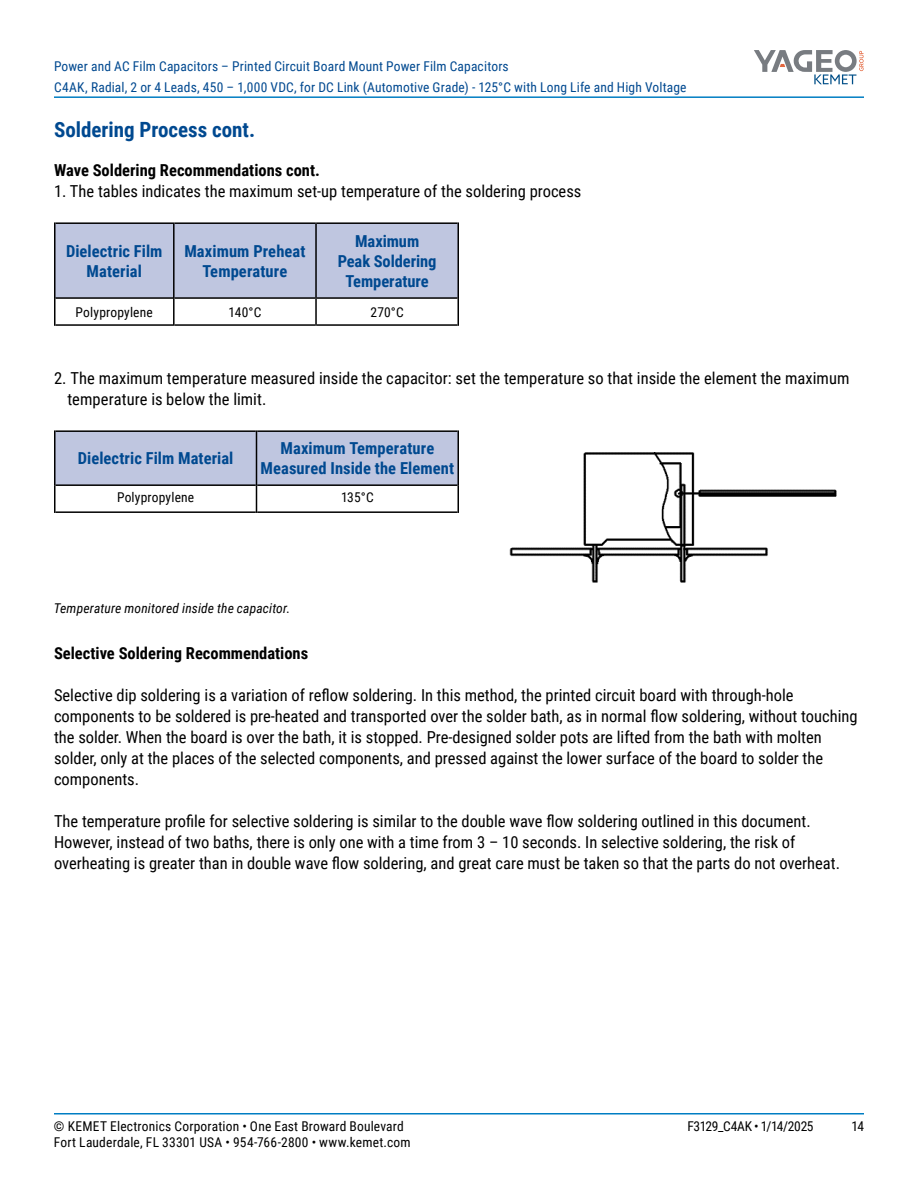
<style>
.page{position:relative;width:918px;height:1188px;background:#fff}
.page>*{position:absolute;margin:0;border:0;box-sizing:border-box;transform-origin:0 0}
.t1{font:700 21px "Roboto Condensed";color:#004990}
.t2{font:16.5px/21px "Roboto Condensed";color:#000}
.t3{font:700 16.5px/19.8px "Roboto Condensed";letter-spacing:.005em;color:#004990;text-align:center}
.t4{font:700 16.5px "Roboto Condensed";color:#000}
.t5{font:13.5px/21px "Roboto Condensed";letter-spacing:.015em;color:#004990}
.t6{font:13.5px "Roboto Condensed";letter-spacing:.015em;color:#000}
.t7{font:italic 13.5px "Roboto Condensed";letter-spacing:.01em;color:#000}
.t8{font:13.5px "Roboto Condensed";letter-spacing:-.025em;color:#000}
</style>
<div class="page">
<hr style="left:54px;top:1113px;width:810px;height:2px;background:#007dc3">
<hr style="left:54px;top:96px;width:810px;height:2px;background:#007dc3">
<svg style="left:754px;top:50px;width:110px;height:34px"></svg>
<hr style="left:56px;top:222px;width:117px;height:2px;background:#000">
<hr style="left:54px;top:222px;width:2px;height:76px;background:#000">
<hr style="left:175px;top:222px;width:140px;height:2px;background:#000">
<hr style="left:173px;top:222px;width:2px;height:76px;background:#000">
<hr style="left:317px;top:222px;width:141px;height:2px;background:#000">
<hr style="left:315px;top:222px;width:2px;height:76px;background:#000">
<hr style="left:458px;top:222px;width:1px;height:76px;background:#000">
<hr style="left:54px;top:298px;width:2px;height:28px;background:#000">
<svg style="left:55px;top:223px;width:404px;height:103px"></svg>
<hr style="left:56px;top:324px;width:117px;height:2px;background:#000">
<hr style="left:175px;top:324px;width:140px;height:2px;background:#000">
<hr style="left:317px;top:324px;width:141px;height:2px;background:#000">
<img style="left:509px;top:452px;width:328px;height:131px">
<hr style="left:56px;top:430px;width:200px;height:2px;background:#000">
<hr style="left:54px;top:430px;width:2px;height:55px;background:#000">
<hr style="left:257px;top:430px;width:201px;height:2px;background:#000">
<hr style="left:458px;top:430px;width:1px;height:55px;background:#000">
<hr style="left:54px;top:485px;width:2px;height:28px;background:#000">
<hr style="left:256px;top:430px;width:1px;height:55px;background:#000">
<svg style="left:55px;top:431px;width:404px;height:82px"></svg>
<p class="t5" style="left:54px;top:55px;width:634px">Power and AC Film Capacitors – Printed Circuit Board Mount Power Film Capacitors<br>C4AK, Radial, 2 or 4 Leads, 450 – 1,000 VDC, for DC Link (Automotive Grade) - 125°C with Long Life and High Voltage</p>
<p class="t1" style="left:54px;top:115px;width:203px">Soldering Process cont.</p>
<p class="t4" style="left:54px;top:159px;width:267px">Wave Soldering Recommendations cont.</p>
<p class="t2" style="left:54px;top:180px;width:529px">1. The tables indicates the maximum set-up temperature of the soldering process</p>
<p class="t3" style="left:66px;top:241px;width:98px">Dielectric Film<br>Material</p>
<p class="t3" style="left:184px;top:241px;width:123px">Maximum Preheat<br>Temperature</p>
<p class="t3" style="left:338px;top:231px;width:100px">Maximum<br>Peak Soldering<br>Temperature</p>
<p class="t6" style="left:76px;top:302px;width:79px">Polypropylene</p>
<p class="t6" style="left:228px;top:302px;width:34px">140°C</p>
<p class="t6" style="left:371px;top:302px;width:35px">270°C</p>
<p class="t2" style="left:67px;top:367px;width:784px;text-indent:-13px">2. The maximum temperature measured inside the capacitor: set the temperature so that inside the element the maximum temperature is below the limit.</p>
<p class="t3" style="left:78px;top:448px;width:157px">Dielectric Film Material</p>
<p class="t3" style="left:261px;top:438px;width:195px">Maximum Temperature<br>Measured Inside the Element</p>
<p class="t6" style="left:117px;top:488px;width:79px">Polypropylene</p>
<p class="t6" style="left:341px;top:488px;width:34px">135°C</p>
<p class="t7" style="left:54px;top:599px;width:238px">Temperature monitored inside the capacitor.</p>
<p class="t4" style="left:54px;top:642px;width:256px">Selective Soldering Recommendations</p>
<p class="t2" style="left:54px;top:684px;width:805px">Selective dip soldering is a variation of reflow soldering. In this method, the printed circuit board with through-hole components to be soldered is pre-heated and transported over the solder bath, as in normal flow soldering, without touching the solder. When the board is over the bath, it is stopped. Pre-designed solder pots are lifted from the bath with molten solder, only at the places of the selected components, and pressed against the lower surface of the board to solder the components.</p>
<p class="t2" style="left:54px;top:810px;width:788px">The temperature profile for selective soldering is similar to the double wave flow soldering outlined in this document.<br>However, instead of two baths, there is only one with a time from 3 – 10 seconds. In selective soldering, the risk of overheating is greater than in double wave flow soldering, and great care must be taken so that the parts do not overheat.</p>
<p class="t6" style="left:54px;top:1116px;width:351px">© KEMET Electronics Corporation • One East Broward Boulevard</p>
<p class="t8" style="left:687px;top:1116px;width:128px">F3129_C4AK • 1/14/2025</p>
<p class="t6" style="left:852px;top:1116px;width:14px">14</p>
<p class="t6" style="left:54px;top:1133px;width:358px">Fort Lauderdale, FL 33301 USA • 954-766-2800 • www.kemet.com</p>
</div>
